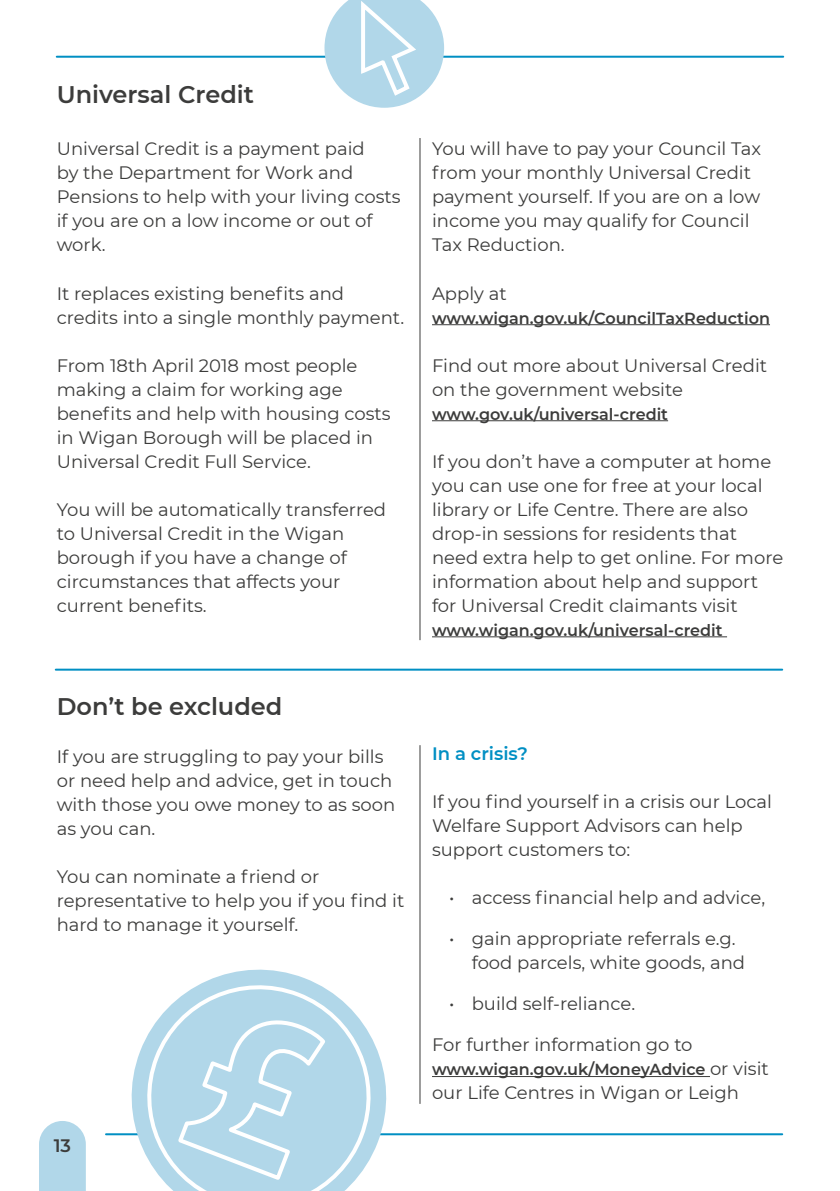
<style>
.page{position:relative;width:840px;height:1191px;background:#fff}
.page>*{position:absolute;margin:0;border:0;box-sizing:border-box;transform-origin:0 0}
.Page_heading_H1{font:600 24px "Montserrat";color:#3c3c3b}
.Body_copy_P{font:18px/24px "Montserrat";color:#3c3c3b}
.Body_bullets_P{font:18px/24px "Montserrat";color:#3c3c3b}
.Sub_heading_H2{font:600 18px "Montserrat";color:#008fc3}
.t1{font:600 18px "Montserrat";color:#3c3c3b}
.Body_copy_P-2{font:600 16px "Montserrat";color:#3c3c3b}
.s1{font-weight:400;font-size:18px}
</style>
<div class="page">
<svg style="left:39px;top:1121px;width:47px;height:70px;background:#b6d9ea"></svg>
<hr style="left:432px;top:324px;width:337px;height:1px;background:#3c3c3b">
<hr style="left:432px;top:420px;width:235px;height:1px;background:#3c3c3b">
<hr style="left:432px;top:636px;width:294px;height:1px;background:#3c3c3b">
<hr style="left:419px;top:138px;width:1px;height:502px;background:#3c3c3b">
<hr style="left:432px;top:1076px;width:277px;height:1px;background:#3c3c3b">
<hr style="left:419px;top:745px;width:1px;height:358px;background:#3c3c3b">
<hr style="left:106px;top:1133px;width:675px;height:2px;background:#008fc3">
<hr style="left:57px;top:56px;width:725px;height:2px;background:#008fc3">
<hr style="left:56px;top:668px;width:725px;height:2px;background:#008fc3">
<svg style="left:324px;top:0;width:120px;height:108px"></svg>
<svg style="left:115px;top:969px;width:287px;height:167px"></svg>
<svg style="left:135px;top:973px;width:248px;height:218px"></svg>
<svg style="left:175px;top:1015px;width:153px;height:168px;background:#b9dbeb"></svg>
<h1 class="Page_heading_H1" style="left:57px;top:77px;width:199px">Universal Credit</h1>
<p class="Body_copy_P" style="left:57px;top:136px;width:345px">Universal Credit is a payment paid<br>by the Department for Work and<br>Pensions to help with your living costs if you are on a low income or out of work.</p>
<p class="Body_copy_P" style="left:57px;top:280px;width:349px">It replaces existing benefits and credits into a single monthly payment.</p>
<p class="Body_copy_P" style="left:57px;top:352px;width:335px">From 18th April 2018 most people making a claim for working age benefits and help with housing costs in Wigan Borough will be placed in<br>Universal Credit Full Service.</p>
<p class="Body_copy_P" style="left:57px;top:496px;width:331px">You will be automatically transferred to Universal Credit in the Wigan borough if you have a change of circumstances that affects your current benefits.</p>
<h1 class="Page_heading_H1" style="left:57px;top:689px;width:227px">Don’t be excluded</h1>
<p class="Body_copy_P" style="left:57px;top:743px;width:340px">If you are struggling to pay your bills or need help and advice, get in touch with those you owe money to as soon as you can.</p>
<p class="Body_copy_P" style="left:57px;top:863px;width:349px">You can nominate a friend or representative to help you if you find it hard to manage it yourself.</p>
<p class="t1" style="left:54px;top:1132px;width:19px">13</p>
<p class="Body_copy_P" style="left:432px;top:136px;width:330px">You will have to pay your Council Tax from your monthly Universal Credit payment yourself. If you are on a low income you may qualify for Council<br>Tax Reduction.</p>
<p class="Body_copy_P" style="left:432px;top:280px;width:76px">Apply at</p>
<p class="Body_copy_P-2" style="left:432px;top:306px;width:339px">www.wigan.gov.uk/CouncilTaxReduction</p>
<p class="Body_copy_P" style="left:432px;top:352px;width:336px">Find out more about Universal Credit on the government website</p>
<p class="Body_copy_P-2" style="left:432px;top:402px;width:237px">www.gov.uk/universal-credit</p>
<p class="Body_copy_P" style="left:432px;top:448px;width:352px">If you don’t have a computer at home you can use one for free at your local library or Life Centre. There are also drop-in sessions for residents that need extra help to get online. For more information about help and support for Universal Credit claimants visit</p>
<p class="Body_copy_P-2" style="left:432px;top:618px;width:292px">www.wigan.gov.uk/universal-credit</p>
<h2 class="Sub_heading_H2" style="left:432px;top:741px;width:97px">In a crisis?</h2>
<p class="Body_copy_P" style="left:432px;top:789px;width:341px">If you find yourself in a crisis our Local<br>Welfare Support Advisors can help support customers to:</p>
<p class="Body_bullets_P" style="left:449px;top:885px;width:317px">• access financial help and advice,</p>
<p class="Body_bullets_P" style="left:471px;top:926px;width:275px;text-indent:-23px">• gain appropriate referrals e.g. food parcels, white goods, and</p>
<p class="Body_bullets_P" style="left:449px;top:991px;width:187px">• build self-reliance.</p>
<p class="Body_copy_P" style="left:432px;top:1032px;width:262px">For further information go to</p>
<p class="Body_copy_P-2" style="left:432px;top:1058px;width:338px">www.wigan.gov.uk/MoneyAdvice <span class="s1">or visit</span></p>
<p class="Body_copy_P" style="left:432px;top:1080px;width:308px">our Life Centres in Wigan or Leigh</p>
</div>
